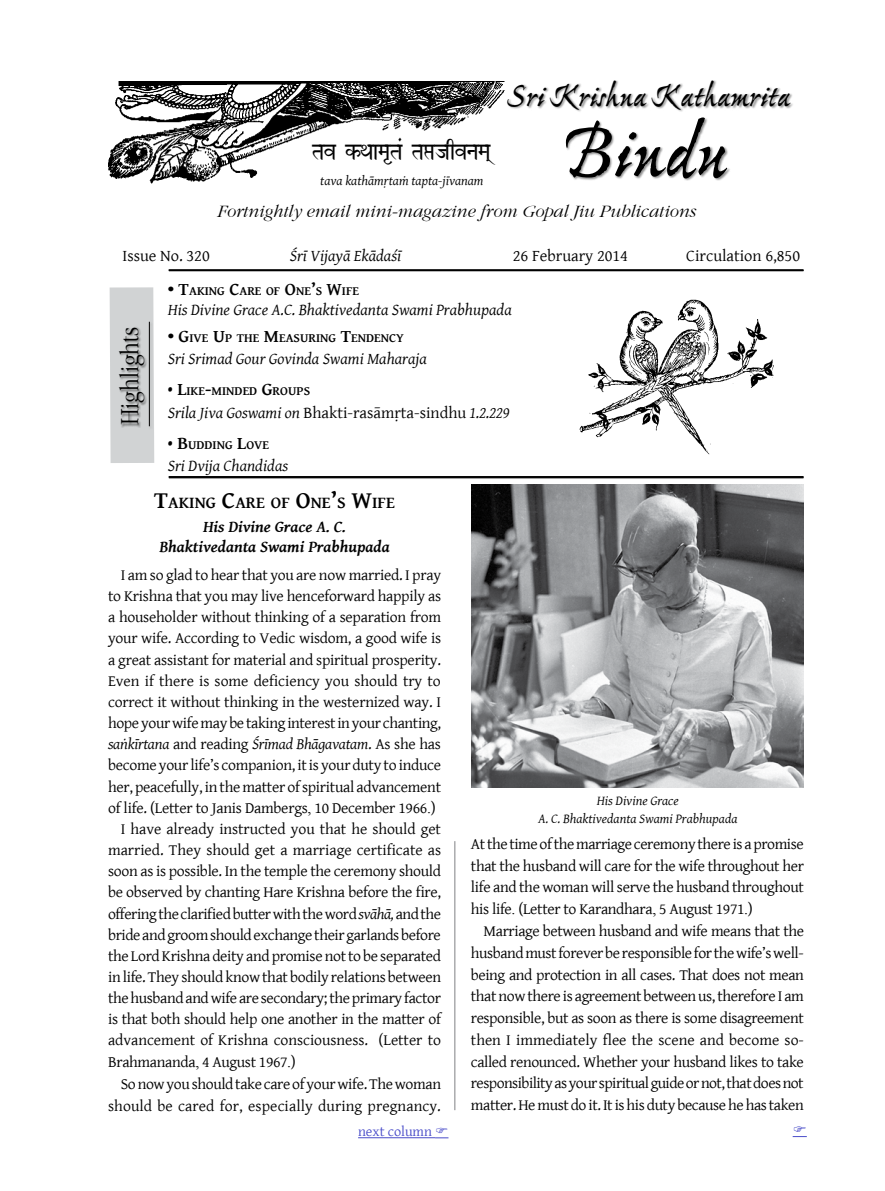
<style>
.page{position:relative;width:885px;height:1191px;background:#fff}
.page>*{position:absolute;margin:0;border:0;box-sizing:border-box;transform-origin:0 0}
.t1{font:700 81px "Ex Ponto Pro";letter-spacing:-.01em;color:#000}
.t2{font:700 33.9px "Ex Ponto Pro";letter-spacing:-.01em;color:#000}
.t3{font:27px "Rama Garamond Plus";color:#000;scale:.84 1}
.t4{font:italic 18px "Rama Garamond Plus";color:#000}
.t5{font:18px "Devanagari";color:#000}
.t6{font:700 16.8px "Gentium Basic";color:#000}
.t7{font:italic 16.5px "Gentium Basic";color:#000}
.t8{font:italic 700 16.5px/20px "Gentium Basic";color:#000;text-align:center}
.t9{font:16.5px "Gentium Basic";color:#000}
.t10{font:15.75px/21.8px "Gentium Basic";letter-spacing:-.015em;color:#000;text-align:justify}
.t11{font:italic 15.75px "Gentium Basic";letter-spacing:-.015em;color:#000}
.t12{font:15.75px "Gentium Basic";letter-spacing:.005em;color:#000}
.t13{font:14.25px "Gentium Basic";color:#494cc9}
.t14{font:italic 13.5px/18px "Gentium Basic";color:#000;text-align:center}
.t15{font:700 12.6px "Gentium Basic";color:#000}
.s1{font-style:inherit}
.s2{font-family:"Times New Roman";font-size:18px}
.s3{font-size:18px}
.s4{font-style:normal}
.s5{font-size:24px}
.s6{font-family:"Times New Roman"}
.s7{font-style:italic}
</style>
<div class="page">
<img style="left:108px;top:81px;width:396px;height:102px">
<div style="left:507px;top:80px;width:286px;height:32px;background:#000;opacity:.45"></div>
<div style="left:565px;top:117px;width:165px;height:64px;background:#000;opacity:.45"></div>
<hr style="left:454px;top:841px;width:1px;height:269px;background:#808285">
<hr style="left:169px;top:269px;width:634px;height:1px;background:#000">
<hr style="left:169px;top:270px;width:634px;height:1px;background:#000">
<hr style="left:169px;top:476px;width:634px;height:1px;background:#000">
<hr style="left:169px;top:477px;width:634px;height:1px;background:#000">
<div style="left:110px;top:287px;width:44px;height:176px;background:#d1d3d4"></div>
<hr style="left:149px;top:321px;width:4px;height:108px;background:#cacccd">
<hr style="left:149px;top:322px;width:1px;height:104px;background:#000">
<div style="left:119px;top:327px;width:28px;height:101px;background:#000;opacity:.45"></div>
<hr style="left:358px;top:1137px;width:77px;height:1px;background:#494cc9">
<img style="left:471px;top:484px;width:332px;height:303px">
<img style="left:579px;top:299px;width:195px;height:156px">
<svg style="left:435px;top:1137px;width:13px;height:1px"></svg>
<svg style="left:792px;top:1136px;width:14px;height:1px"></svg>
<p class="t5" style="left:312px;top:137px;width:180px">TAV K QAAMA*TA&amp; TAÁJAQVNAMA(</p>
<p class="t14" style="left:320px;top:171px;width:165px">tava kathāmṛtaṁ tapta-jīvanam</p>
<h2 class="t2" style="left:507px;top:74px;width:284px">Sri Krishna Kathamrita</h2>
<h1 class="t1" style="left:561px;top:102px;width:167px">Bindu</h1>
<p class="t4" style="left:216px;top:201px;width:480px">Fortnightly email mini-magazine from Gopal Jiu Publications</p>
<p class="t9" style="left:122px;top:243px;width:89px">Issue No. 320</p>
<p class="t7" style="left:290px;top:243px;width:113px">Śrī Vijayā Ekādaśī</p>
<p class="t9" style="left:513px;top:243px;width:117px">26 February 2014</p>
<p class="t9" style="left:686px;top:243px;width:115px">Circulation <span class="s1">6,850</span></p>
<h3 class="t3" style="left:114px;top:425px;width:119px;rotate:-90deg">Highlights</h3>
<p class="t15" style="left:168px;top:281px;width:193px"><span class="s2">•</span> <span class="s3">T</span>AKING <span class="s3">C</span>ARE OF <span class="s3">O</span>NE<span class="s3">’</span>S <span class="s3">W</span>IFE</p>
<p class="t7" style="left:168px;top:297px;width:345px">His Divine Grace A.C. Bhaktivedanta Swami Prabhupada</p>
<p class="t15" style="left:168px;top:328px;width:237px"><span class="s2">•</span> <span class="s3">G</span>IVE <span class="s3">U</span>P THE <span class="s3">M</span>EASURING <span class="s3">T</span>ENDENCY</p>
<p class="t7" style="left:168px;top:347px;width:261px">Sri Srimad Gour Govinda Swami Maharaja</p>
<p class="t15" style="left:168px;top:381px;width:144px"><span class="s3">• L</span>IKE<span class="s3">-</span>MINDED <span class="s3">G</span>ROUPS</p>
<p class="t7" style="left:168px;top:400px;width:343px">Srila Jiva Goswami on <span class="s4">Bhakti-rasāmṛta-sindhu</span> 1.2.229</p>
<p class="t15" style="left:168px;top:435px;width:103px"><span class="s3">• B</span>UDDING <span class="s3">L</span>OVE</p>
<p class="t7" style="left:168px;top:454px;width:122px">Sri Dvija Chandidas</p>
<p class="t6" style="left:154px;top:490px;width:242px"><span class="s5">T</span>AKING <span class="s5">C</span>ARE OF <span class="s5">O</span>NE<span class="s5">’</span>S <span class="s5">W</span>IFE</p>
<p class="t8" style="left:159px;top:516px;width:232px">His Divine Grace A. C.<br>Bhaktivedanta Swami Prabhupada</p>
<p class="t10" style="left:121px;top:563px;width:322px">I am so glad to hear that you are now married. I pray</p>
<p class="t10" style="left:108px;top:584px;width:334px">to Krishna that you may live henceforward happily as</p>
<p class="t10" style="left:108px;top:606px;width:334px">a householder without thinking of a separation from</p>
<p class="t10" style="left:108px;top:627px;width:334px">your wife. According to Vedic wisdom, a good wife is</p>
<p class="t10" style="left:108px;top:648px;width:334px">a great assistant for material and spiritual prosperity.</p>
<p class="t10" style="left:108px;top:669px;width:334px">Even if there is some deficiency you should try to</p>
<p class="t10" style="left:108px;top:690px;width:334px">correct it without thinking in the westernized way. I</p>
<p class="t10" style="left:108px;top:711px;width:334px">hope your wife may be taking interest in your chanting,</p>
<p class="t11" style="left:108px;top:732px;width:334px">saṅkīrtana <span class="s4">and reading</span> Śrīmad Bhāgavatam<span class="s4">. As she has</span></p>
<p class="t10" style="left:108px;top:754px;width:334px">become your life’s companion, it is your duty to induce</p>
<p class="t10" style="left:108px;top:775px;width:334px">her, peacefully, in the matter of spiritual advancement</p>
<p class="t10" style="left:108px;top:796px;width:329px">of life. (Letter to Janis Dambergs<span class="s6">,</span> 10 December 1966<span class="s6">.</span>)</p>
<p class="t10" style="left:121px;top:817px;width:321px">I have already instructed you that he should get</p>
<p class="t10" style="left:108px;top:838px;width:334px">married. They should get a marriage certificate as</p>
<p class="t10" style="left:108px;top:859px;width:334px">soon as is possible. In the temple the ceremony should</p>
<p class="t10" style="left:108px;top:881px;width:334px">be observed by chanting Hare Krishna before the fire,</p>
<p class="t10" style="left:108px;top:902px;width:334px">offering the clarified butter with the word <span class="s7">svāhā,</span> and the</p>
<p class="t10" style="left:108px;top:923px;width:334px">bride and groom should exchange their garlands before</p>
<p class="t10" style="left:108px;top:944px;width:334px">the Lord Krishna deity and promise not to be separated</p>
<p class="t10" style="left:108px;top:965px;width:334px">in life. They should know that bodily relations between</p>
<p class="t10" style="left:108px;top:986px;width:334px">the husband and wife are secondary; the primary factor</p>
<p class="t10" style="left:108px;top:1008px;width:334px">is that both should help one another in the matter of</p>
<p class="t10" style="left:108px;top:1029px;width:334px">advancement of Krishna consciousness. (Letter to</p>
<p class="t10" style="left:108px;top:1050px;width:189px">Brahmananda<span class="s6">,</span> 4 August 1967<span class="s6">.</span>)</p>
<p class="t10" style="left:121px;top:1072px;width:322px">So now you should take care of your wife. The woman</p>
<p class="t12" style="left:108px;top:1094px;width:334px">should be cared for, especially during pregnancy.</p>
<p class="t13" style="left:358px;top:1120px;width:75px">next column</p>
<p class="t14" style="left:538px;top:791px;width:201px">His Divine Grace<br>A. C. Bhaktivedanta Swami Prabhupada</p>
<p class="t10" style="left:471px;top:832px;width:334px">At the time of the marriage ceremony there is a promise that the husband will care for the wife throughout her life and the woman will serve the husband throughout his life<span class="s6">.</span> (Letter to Karandhara<span class="s6">,</span> 5 August 1971<span class="s6">.</span>)</p>
<p class="t10" style="left:471px;top:919px;width:334px;text-indent:13px">Marriage between husband and wife means that the husband must forever be responsible for the wife’s well&shy;being and protection in all cases. That does not mean that now there is agreement between us, therefore I am responsible, but as soon as there is some disagreement then I immediately flee the scene and become so&shy;called renounced. Whether your husband likes to take responsibility as your spiritual guide or not, that does not matter. He must do it. It is his duty because he has taken</p>
</div>
